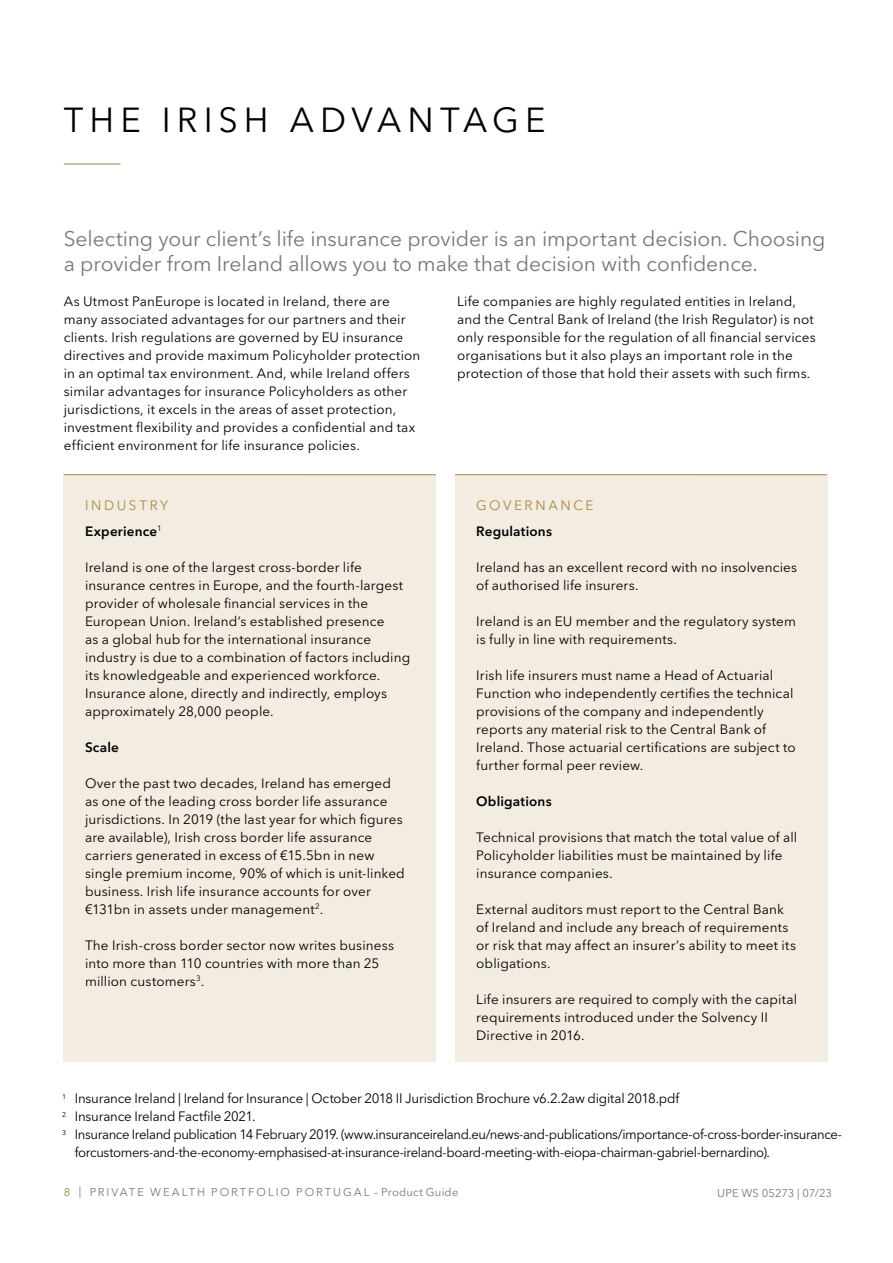
<style>
.page{position:relative;width:893px;height:1263px;background:#fff}
.page>*{position:absolute;margin:0;border:0;box-sizing:border-box;transform-origin:0 0}
.t1{font:34.5px "Avenir Next LT Pro";letter-spacing:.175em;color:#000}
.t2{font:21px/25.5px "Avenir Next LT Pro";letter-spacing:-.005em;color:#77787b}
.t3{font:13.5px/18px "Avenir Next LT Pro";letter-spacing:.01em;color:#000}
.t4{font:13.5px "Avenir Next LT Pro";letter-spacing:-.03em;color:#000}
.t5{font:13.5px "Avenir Next LT Pro";letter-spacing:-.015em;color:#000}
.t6{font:600 13.5px/25.8px "Avenir Next LT Pro";letter-spacing:.015em;color:#000}
.t7{font:13.5px "Avenir Next LT Pro";letter-spacing:.195em;color:#a88848}
.t8{font:11.25px "Avenir Next LT Pro";letter-spacing:.155em;color:#77787b}
.t9{font:11.25px "Avenir Next LT Pro";color:#77787b}
.s1{font-weight:400;color:#a88848}
.s2{color:#a88848}
</style>
<div class="page">
<hr style="left:64px;top:164px;width:56px;height:1px;background:#a88848">
<div style="left:64px;top:474px;width:372px;height:588px;background:#f3ece1"></div>
<div style="left:455px;top:474px;width:372px;height:588px;background:#f3ece1"></div>
<hr style="left:64px;top:474px;width:372px;height:1px;background:#a88848">
<hr style="left:455px;top:474px;width:372px;height:1px;background:#a88848">
<h1 class="t1" style="left:64px;top:100px;width:483px">THE IRISH ADVANTAGE</h1>
<h2 class="t2" style="left:64px;top:225px;width:763px">Selecting your client’s life insurance provider is an important decision. Choosing a provider from Ireland allows you to make that decision with confidence.</h2>
<p class="t3" style="left:64px;top:293px;width:358px">As Utmost PanEurope is located in Ireland, there are many associated advantages for our partners and their clients. Irish regulations are governed by EU insurance directives and provide maximum Policyholder protection in an optimal tax environment. And, while Ireland offers similar advantages for insurance Policyholders as other jurisdictions, it excels in the areas of asset protection, investment flexibility and provides a confidential and tax efficient environment for life insurance policies.</p>
<p class="t3" style="left:457px;top:292px;width:360px">Life companies are highly regulated entities in Ireland, and the Central Bank of Ireland (the Irish Regulator) is not only responsible for the regulation of all financial services organisations but it also plays an important role in the protection of those that hold their assets with such firms.</p>
<p class="t6" style="left:85px;top:492px;width:85px"><span class="s1">INDUSTRY<br></span>Experience<sup>1</sup></p>
<p class="t3" style="left:85px;top:558px;width:327px">Ireland is one of the largest cross-border life insurance centres in Europe, and the fourth-largest provider of wholesale financial services in the European Union. Ireland’s established presence<br>as a global hub for the international insurance industry is due to a combination of factors including its knowledgeable and experienced workforce.<br>Insurance alone, directly and indirectly, employs approximately 28,000 people.</p>
<p class="t6" style="left:85px;top:734px;width:35px">Scale</p>
<p class="t3" style="left:85px;top:774px;width:321px">Over the past two decades, Ireland has emerged as one of the leading cross border life assurance jurisdictions. In 2019 (the last year for which figures are available), Irish cross border life assurance carriers generated in excess of €15.5bn in new single premium income, 90% of which is unit-linked business. Irish life insurance accounts for over €131bn in assets under management<sup>2</sup>.</p>
<p class="t3" style="left:85px;top:936px;width:311px">The Irish-cross border sector now writes business into more than 110 countries with more than 25 million customers<sup>3</sup>.</p>
<p class="t7" style="left:476px;top:497px;width:119px">GOVERNANCE</p>
<p class="t6" style="left:476px;top:518px;width:77px">Regulations</p>
<p class="t3" style="left:476px;top:558px;width:322px">Ireland has an excellent record with no insolvencies of authorised life insurers.</p>
<p class="t3" style="left:476px;top:612px;width:321px">Ireland is an EU member and the regulatory system is fully in line with requirements.</p>
<p class="t3" style="left:476px;top:666px;width:321px">Irish life insurers must name a Head of Actuarial Function who independently certifies the technical provisions of the company and independently reports any material risk to the Central Bank of Ireland. Those actuarial certifications are subject to further formal peer review.</p>
<p class="t6" style="left:476px;top:788px;width:77px">Obligations</p>
<p class="t3" style="left:476px;top:828px;width:323px">Technical provisions that match the total value of all<br>Policyholder liabilities must be maintained by life insurance companies.</p>
<p class="t3" style="left:476px;top:900px;width:321px">External auditors must report to the Central Bank of Ireland and include any breach of requirements or risk that may affect an insurer’s ability to meet its obligations.</p>
<p class="t3" style="left:476px;top:990px;width:323px">Life insurers are required to comply with the capital requirements introduced under the Solvency II<br>Directive in 2016.</p>
<p class="t5" style="left:62px;top:1090px;width:619px"><sup>1</sup> Insurance Ireland | Ireland for Insurance | October 2018 II Jurisdiction Brochure v6.2.2aw digital 2018.pdf</p>
<p class="t5" style="left:62px;top:1108px;width:195px"><sup>2</sup> Insurance Ireland Factfile 2021.</p>
<p class="t4" style="left:62px;top:1126px;width:781px"><sup>3</sup> Insurance Ireland publication 14 February 2019. (www.insuranceireland.eu/news-and-publications/importance-of-cross-border-insurance-</p>
<p class="t4" style="left:75px;top:1144px;width:697px">forcustomers-and-the-economy-emphasised-at-insurance-ireland-board-meeting-with-eiopa-chairman-gabriel-bernardino).</p>
<p class="t8" style="left:64px;top:1186px;width:396px"><span class="s2">8</span> | PRIVATE WEALTH PORTFOLIO PORTUGAL – Product Guide</p>
<p class="t9" style="left:717px;top:1187px;width:116px">UPE WS 05273 | 07/23</p>
</div>
